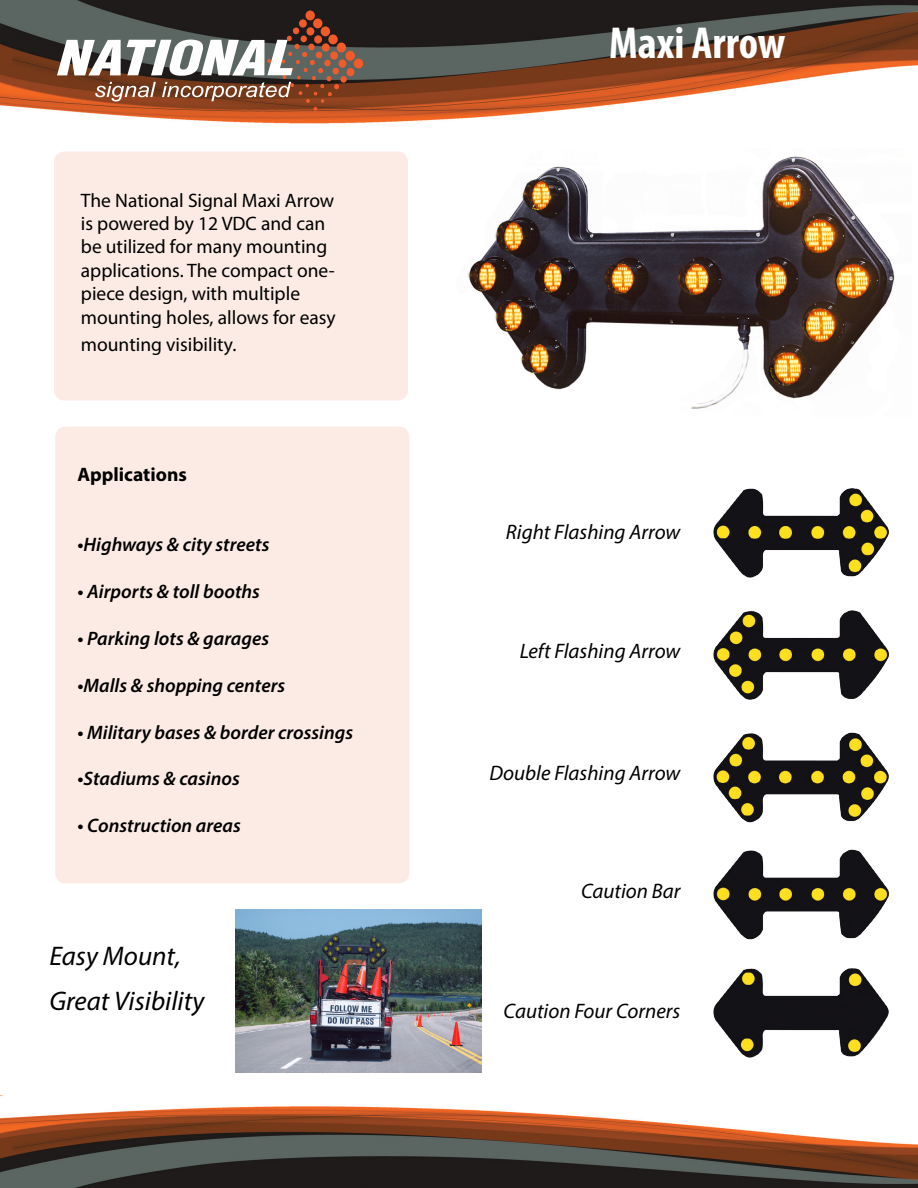
<style>
.page{position:relative;width:918px;height:1188px;background:#fff}
.page>*{position:absolute;margin:0;border:0;box-sizing:border-box;transform-origin:0 0}
.t1{font:700 condensed 45px "Myriad Pro";color:#fff}
.t2{font:italic 27px/45px "Myriad Pro";color:#000}
.t3{font:italic 21px "Myriad Pro";color:#000}
.t4{font:19.5px/23.4px "Myriad Pro";color:#000}
.t5{font:italic 600 19.5px "Myriad Pro";color:#000}
.t6{font:700 19.5px "Myriad Pro";color:#000}
</style>
<div class="page">
<div style="left:54px;top:152px;width:354px;height:248px;background:#fbebe4;border-radius:10px"></div>
<div style="left:55px;top:427px;width:354px;height:457px;background:#fbebe4;border-radius:10px"></div>
<img style="left:0;top:0;width:918px;height:124px">
<div style="left:354px;top:59px;width:9px;height:9px;background:#f15b29;border-radius:50%"></div>
<div style="left:305px;top:10px;width:10px;height:10px;background:#f15b29;border-radius:50%"></div>
<svg style="left:57px;top:19px;width:297px;height:92px"></svg>
<img style="left:0;top:1095px;width:918px;height:93px">
<img style="left:468px;top:156px;width:427px;height:253px">
<img style="left:713px;top:488px;width:177px;height:570px">
<img style="left:235px;top:909px;width:247px;height:164px">
<p class="t4" style="left:81px;top:188px;width:256px">The National Signal Maxi Arrow is powered by 12 VDC and can be utilized for many mounting applications. The compact one&shy;piece design, with multiple mounting holes, allows for easy</p>
<p class="t4" style="left:81px;top:332px;width:157px">mounting visibility.</p>
<p class="t6" style="left:78px;top:462px;width:111px">Applications</p>
<p class="t5" style="left:78px;top:532px;width:193px">•Highways &amp; city streets</p>
<p class="t5" style="left:78px;top:579px;width:184px">• Airports &amp; toll booths</p>
<p class="t5" style="left:78px;top:626px;width:193px">• Parking lots &amp; garages</p>
<p class="t5" style="left:78px;top:673px;width:209px">•Malls &amp; shopping centers</p>
<p class="t5" style="left:78px;top:720px;width:277px">• Military bases &amp; border crossings</p>
<p class="t5" style="left:78px;top:766px;width:164px">•Stadiums &amp; casinos</p>
<p class="t5" style="left:78px;top:813px;width:165px">• Construction areas</p>
<h2 class="t2" style="left:49px;top:933px;width:157px">Easy Mount,<br>Great Visibility</h2>
<h1 class="t1" style="left:609px;top:15px;width:178px">Maxi Arrow</h1>
<p class="t3" style="left:506px;top:519px;width:176px">Right Flashing Arrow</p>
<p class="t3" style="left:520px;top:638px;width:162px">Left Flashing Arrow</p>
<p class="t3" style="left:489px;top:760px;width:193px">Double Flashing Arrow</p>
<p class="t3" style="left:581px;top:878px;width:101px">Caution Bar</p>
<p class="t3" style="left:504px;top:998px;width:178px">Caution Four Corners</p>
</div>
